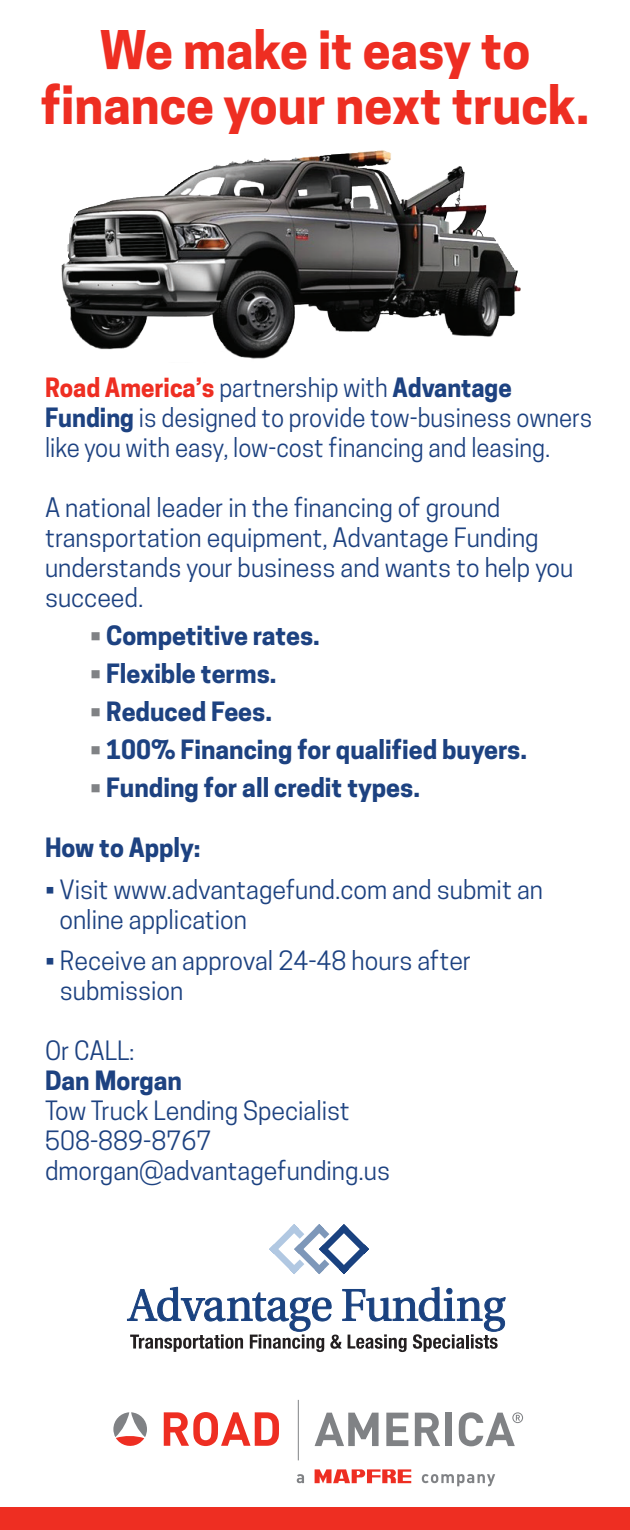
<style>
.page{position:relative;width:630px;height:1530px;background:#fff}
.page>*{position:absolute;margin:0;border:0;box-sizing:border-box;transform-origin:0 0}
.t1{font:700 50px/55px "Cooper Hewitt";color:#ee2e22;text-align:center}
.t2{font:25px/30px "Cooper Hewitt";color:#1d4281}
.t3{font:25px/30px "Cooper Hewitt";color:#1d4281;scale:.96 1}
.List_Paragraph{font:700 25px "Cooper Hewitt";color:#1d4281}
.s1{font-weight:700;color:#ee2e22}
.s2{font-weight:700}
.s3{color:#808285}
</style>
<div class="page">
<svg style="left:315px;top:1413px;width:64px;height:33px"></svg>
<svg style="left:386px;top:1413px;width:22px;height:33px"></svg>
<svg style="left:415px;top:1413px;width:25px;height:33px"></svg>
<div style="left:446px;top:1413px;width:6px;height:33px;background:#808285"></div>
<svg style="left:297px;top:1474px;width:7px;height:9px"></svg>
<svg style="left:422px;top:1474px;width:73px;height:12px"></svg>
<svg style="left:164px;top:1412px;width:115px;height:34px"></svg>
<svg style="left:113px;top:1412px;width:34px;height:34px"></svg>
<svg style="left:315px;top:1469px;width:96px;height:14px"></svg>
<hr style="left:298px;top:1400px;width:1px;height:60px;background:#808285">
<svg style="left:459px;top:1412px;width:64px;height:34px"></svg>
<svg style="left:127px;top:1286px;width:379px;height:66px"></svg>
<svg style="left:269px;top:1224px;width:100px;height:51px"></svg>
<img style="left:61px;top:150px;width:460px;height:209px">
<div style="left:0;top:1508px;width:630px;height:22px;background:#ee2e22"></div>
<p class="t1" style="left:41px;top:23px;width:550px">We make it easy to finance your next truck.</p>
<p class="t3" style="left:45px;top:372px;width:572px"><span class="s1">Road America’s</span> partnership with <span class="s2">Advantage<br>Funding</span> is designed to provide tow-business owners like you with easy, low-cost financing and leasing.</p>
<p class="t2" style="left:45px;top:492px;width:530px">A national leader in the financing of ground transportation equipment, Advantage Funding understands your business and wants to help you succeed.</p>
<p class="List_Paragraph" style="left:90px;top:621px;width:231px"><span class="s3">•</span> Competitive rates.</p>
<p class="List_Paragraph" style="left:90px;top:659px;width:188px"><span class="s3">•</span> Flexible terms.</p>
<p class="List_Paragraph" style="left:90px;top:697px;width:184px"><span class="s3">•</span> Reduced Fees.</p>
<p class="List_Paragraph" style="left:90px;top:735px;width:439px"><span class="s3">•</span> 100% Financing for qualified buyers.</p>
<p class="List_Paragraph" style="left:90px;top:773px;width:332px"><span class="s3">•</span> Funding for all credit types.</p>
<p class="List_Paragraph" style="left:45px;top:833px;width:157px">How to Apply:</p>
<p class="t2" style="left:59px;top:874px;width:485px;text-indent:-14px">• Visit www.advantagefund.com and submit an online application</p>
<p class="t2" style="left:60px;top:945px;width:413px;text-indent:-15px">• Receive an approval 24-48 hours after submission</p>
<p class="t2" style="left:45px;top:1035px;width:91px">Or CALL:</p>
<p class="List_Paragraph" style="left:45px;top:1066px;width:139px">Dan Morgan</p>
<p class="t2" style="left:45px;top:1095px;width:306px">Tow Truck Lending Specialist</p>
<p class="t2" style="left:45px;top:1125px;width:168px">508-889-8767</p>
<p class="t2" style="left:45px;top:1155px;width:347px">dmorgan@advantagefunding.us</p>
</div>
